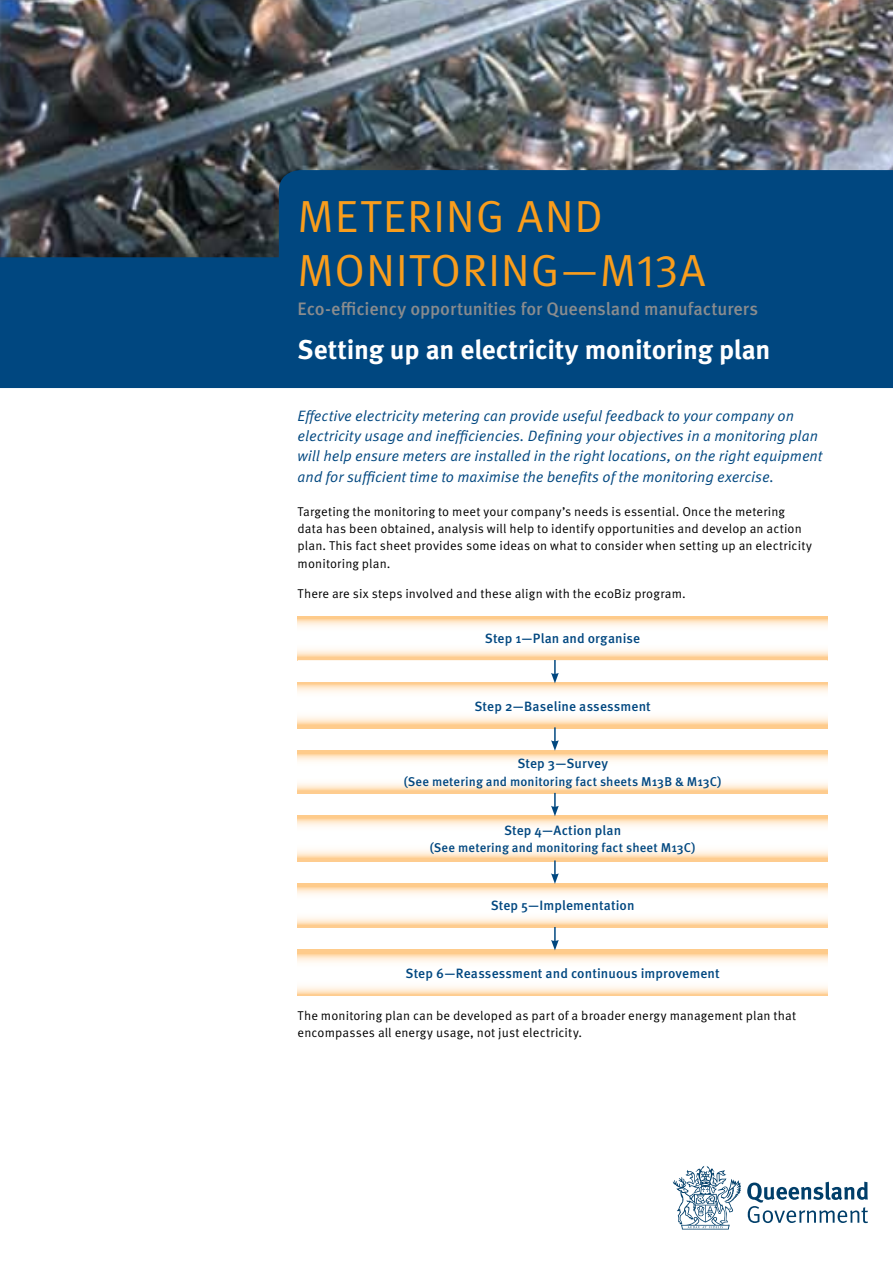
<style>
.page{position:relative;width:893px;height:1263px;background:#fff}
.page>*{position:absolute;margin:0;border:0;box-sizing:border-box;transform-origin:0 0}
.t1{font:45px/54px "Meta OT";letter-spacing:.015em;color:#f99d1c}
.t2{font:700 27px "Meta OT";letter-spacing:-.01em;color:#fff}
.t3{font:500 18px "Meta OT";letter-spacing:-.005em;color:#8a8c8e}
.t4{font:italic 15px/20.2px "Meta OT";color:#004780}
.t5{font:500 13.5px "Meta OT";letter-spacing:.005em;color:#004780}
.t6{font:12.75px/17.2px "Meta OT";letter-spacing:.01em;color:#000}
.t7{font:500 12.75px "Meta OT";letter-spacing:.01em;color:#004780}
</style>
<div class="page">
<img style="left:0;top:0;width:893px;height:170px">
<svg style="left:0;top:170px;width:893px;height:218px;background:#064578"></svg>
<svg style="left:747px;top:1182px;width:121px;height:41px"></svg>
<svg style="left:673px;top:1166px;width:68px;height:63px"></svg>
<svg style="left:298px;top:616px;width:530px;height:44px"></svg>
<svg style="left:298px;top:660px;width:530px;height:268px"></svg>
<svg style="left:298px;top:682px;width:530px;height:46px"></svg>
<svg style="left:298px;top:751px;width:530px;height:42px"></svg>
<svg style="left:298px;top:815px;width:530px;height:46px"></svg>
<svg style="left:298px;top:883px;width:530px;height:44px"></svg>
<svg style="left:298px;top:949px;width:530px;height:47px"></svg>
<svg style="left:551px;top:660px;width:8px;height:23px"></svg>
<svg style="left:551px;top:727px;width:8px;height:24px"></svg>
<svg style="left:551px;top:793px;width:8px;height:23px"></svg>
<svg style="left:551px;top:860px;width:8px;height:24px"></svg>
<svg style="left:551px;top:927px;width:8px;height:23px"></svg>
<h1 class="t1" style="left:298px;top:190px;width:410px">METERING AND<br>MONITORING—M13A</h1>
<h3 class="t3" style="left:298px;top:298px;width:462px">Eco-efficiency opportunities for Queensland manufacturers</h3>
<h2 class="t2" style="left:298px;top:333px;width:474px">Setting up an electricity monitoring plan</h2>
<p class="t4" style="left:298px;top:406px;width:526px">Effective electricity metering can provide useful feedback to your company on electricity usage and inefficiencies. Defining your objectives in a monitoring plan will help ensure meters are installed in the right locations, on the right equipment and for sufficient time to maximise the benefits of the monitoring exercise.</p>
<p class="t6" style="left:298px;top:503px;width:516px">Targeting the monitoring to meet your company’s needs is essential. Once the metering data has been obtained, analysis will help to identify opportunities and develop an action plan. This fact sheet provides some ideas on what to consider when setting up an electricity monitoring plan.</p>
<p class="t6" style="left:298px;top:585px;width:390px">There are six steps involved and these align with the ecoBiz program.</p>
<p class="t5" style="left:485px;top:630px;width:157px">Step 1—Plan and organise</p>
<p class="t5" style="left:474px;top:697px;width:178px">Step 2—Baseline assessment</p>
<p class="t5" style="left:517px;top:755px;width:92px">Step 3—Survey</p>
<p class="t7" style="left:404px;top:773px;width:319px">(See metering and monitoring fact sheets M13B &amp; M13C)</p>
<p class="t5" style="left:504px;top:821px;width:119px">Step 4—Action plan</p>
<p class="t7" style="left:430px;top:839px;width:267px">(See metering and monitoring fact sheet M13C)</p>
<p class="t5" style="left:491px;top:897px;width:145px">Step 5—Implementation</p>
<p class="t5" style="left:406px;top:964px;width:316px">Step 6—Reassessment and continuous improvement</p>
<p class="t6" style="left:298px;top:1007px;width:500px">The monitoring plan can be developed as part of a broader energy management plan that encompasses all energy usage, not just electricity.</p>
</div>
